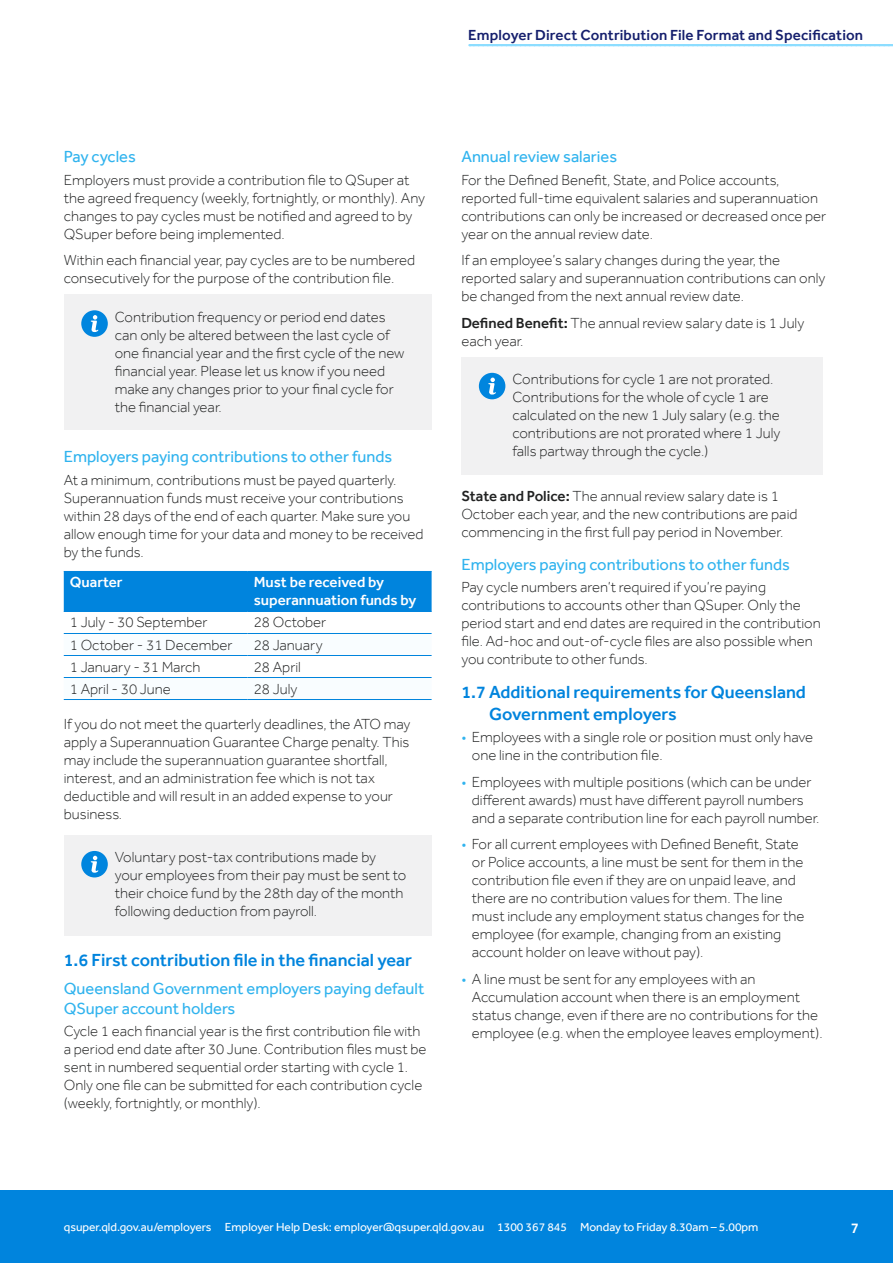
<style>
.page{position:relative;width:893px;height:1263px;background:#fff}
.page>*{position:absolute;margin:0;border:0;box-sizing:border-box;transform-origin:0 0}
.t1{font:500 18px/21.6px "Effra";color:#0084dd}
.t2{font:16.5px/19.8px "Effra";color:#30b3ee}
.t3{font:300 15px/18px "Effra";color:#212222}
.t4{font:500 15px "Effra";letter-spacing:.01em;color:#151f6d}
.t5{font:500 15px/18px "Effra";color:#fff}
.t6{font:12px "Effra";color:#fff}
.s1{font-weight:500}
.s2{color:#30b3ee}
</style>
<div class="page">
<div style="left:0;top:1191px;width:893px;height:72px;background:#0084dd"></div>
<div style="left:64px;top:295px;width:368px;height:135px;background:#f1f1f2"></div>
<div style="left:81px;top:310px;width:27px;height:27px;background:#0085de;border-radius:50%"></div>
<svg style="left:91px;top:315px;width:7px;height:17px"></svg>
<div style="left:64px;top:572px;width:368px;height:39px;background:#0084dd"></div>
<hr style="left:64px;top:571px;width:184px;height:1px;background:#0084dd">
<hr style="left:248px;top:571px;width:184px;height:1px;background:#0084dd">
<hr style="left:64px;top:611px;width:184px;height:1px;background:#0084dd">
<hr style="left:248px;top:611px;width:184px;height:1px;background:#0084dd">
<hr style="left:64px;top:633px;width:184px;height:1px;background:#0084dd">
<hr style="left:248px;top:633px;width:184px;height:1px;background:#0084dd">
<hr style="left:64px;top:655px;width:184px;height:1px;background:#0084dd">
<hr style="left:248px;top:655px;width:184px;height:1px;background:#0084dd">
<hr style="left:64px;top:677px;width:184px;height:1px;background:#0084dd">
<hr style="left:248px;top:677px;width:184px;height:1px;background:#0084dd">
<hr style="left:64px;top:699px;width:184px;height:1px;background:#0084dd">
<hr style="left:248px;top:699px;width:184px;height:1px;background:#0084dd">
<div style="left:64px;top:835px;width:368px;height:101px;background:#f1f1f2"></div>
<div style="left:81px;top:851px;width:27px;height:26px;background:#0085de;border-radius:50%"></div>
<svg style="left:91px;top:856px;width:7px;height:17px"></svg>
<div style="left:461px;top:357px;width:362px;height:118px;background:#f1f1f2"></div>
<div style="left:479px;top:373px;width:26px;height:26px;background:#0085de;border-radius:50%"></div>
<svg style="left:488px;top:378px;width:8px;height:17px"></svg>
<svg style="left:469px;top:44px;width:424px;height:2px"></svg>
<p class="t4" style="left:468px;top:26px;width:396px">Employer Direct Contribution File Format and Specification</p>
<p class="t2" style="left:64px;top:147px;width:74px">Pay cycles</p>
<p class="t3" style="left:64px;top:170px;width:363px">Employers must provide a contribution file to QSuper at the agreed frequency (weekly, fortnightly, or monthly). Any changes to pay cycles must be notified and agreed to by QSuper before being implemented.</p>
<p class="t3" style="left:64px;top:251px;width:353px">Within each financial year, pay cycles are to be numbered consecutively for the purpose of the contribution file.</p>
<p class="t3" style="left:115px;top:307px;width:291px">Contribution frequency or period end dates can only be altered between the last cycle of one financial year and the first cycle of the new financial year. Please let us know if you need make any changes prior to your final cycle for the financial year.</p>
<p class="t2" style="left:64px;top:447px;width:330px">Employers paying contributions to other funds</p>
<p class="t3" style="left:64px;top:470px;width:361px">At a minimum, contributions must be payed quarterly.<br>Superannuation funds must receive your contributions within 28 days of the end of each quarter. Make sure you allow enough time for your data and money to be received by the funds.</p>
<p class="t5" style="left:70px;top:573px;width:54px">Quarter</p>
<p class="t5" style="left:254px;top:573px;width:164px">Must be received by superannuation funds by</p>
<p class="t3" style="left:70px;top:613px;width:139px">1 July - 30 September</p>
<p class="t3" style="left:254px;top:613px;width:74px">28 October</p>
<p class="t3" style="left:70px;top:635px;width:164px">1 October - 31 December</p>
<p class="t3" style="left:254px;top:635px;width:71px">28 January</p>
<p class="t3" style="left:70px;top:657px;width:132px">1 January - 31 March</p>
<p class="t3" style="left:254px;top:657px;width:49px">28 April</p>
<p class="t3" style="left:70px;top:679px;width:103px">1 April - 30 June</p>
<p class="t3" style="left:254px;top:679px;width:45px">28 July</p>
<p class="t3" style="left:64px;top:715px;width:348px">If you do not meet the quarterly deadlines, the ATO may apply a Superannuation Guarantee Charge penalty. This may include the superannuation guarantee shortfall, interest, and an administration fee which is not tax deductible and will result in an added expense to your business.</p>
<p class="t3" style="left:115px;top:848px;width:293px">Voluntary post-tax contributions made by your employees from their pay must be sent to their choice fund by the 28th day of the month following deduction from payroll.</p>
<p class="t1" style="left:64px;top:949px;width:350px">1.6 First contribution file in the financial year</p>
<p class="t2" style="left:64px;top:979px;width:362px">Queensland Government employers paying default<br>QSuper account holders</p>
<p class="t3" style="left:64px;top:1022px;width:364px">Cycle 1 each financial year is the first contribution file with a period end date after 30 June. Contribution files must be sent in numbered sequential order starting with cycle 1.<br>Only one file can be submitted for each contribution cycle (weekly, fortnightly, or monthly).</p>
<p class="t2" style="left:461px;top:147px;width:157px">Annual review salaries</p>
<p class="t3" style="left:461px;top:170px;width:366px">For the Defined Benefit, State, and Police accounts, reported full-time equivalent salaries and superannuation contributions can only be increased or decreased once per year on the annual review date.</p>
<p class="t3" style="left:461px;top:251px;width:365px">If an employee’s salary changes during the year, the reported salary and superannuation contributions can only be changed from the next annual review date.</p>
<p class="t3" style="left:461px;top:313px;width:344px"><span class="s1">Defined Benefit:</span> The annual review salary date is 1 July each year.</p>
<p class="t3" style="left:512px;top:370px;width:270px">Contributions for cycle 1 are not prorated.<br>Contributions for the whole of cycle 1 are calculated on the new 1 July salary (e.g. the contributions are not prorated where 1 July falls partway through the cycle.)</p>
<p class="t3" style="left:461px;top:487px;width:338px"><span class="s1">State and Police:</span> The annual review salary date is 1<br>October each year, and the new contributions are paid commencing in the first full pay period in November.</p>
<p class="t2" style="left:461px;top:554px;width:330px">Employers paying contributions to other funds</p>
<p class="t3" style="left:461px;top:578px;width:361px">Pay cycle numbers aren’t required if you’re paying contributions to accounts other than QSuper. Only the period start and end dates are required in the contribution file. Ad-hoc and out-of-cycle files are also possible when you contribute to other funds.</p>
<p class="t1" style="left:489px;top:681px;width:318px;text-indent:-28px">1.7 Additional requirements for Queensland<br>Government employers</p>
<p class="t3" style="left:472px;top:728px;width:343px;text-indent:-11px"><span class="s2">•</span> Employees with a single role or position must only have one line in the contribution file.</p>
<p class="t3" style="left:472px;top:772px;width:349px;text-indent:-11px"><span class="s2">•</span> Employees with multiple positions (which can be under different awards) must have different payroll numbers and a separate contribution line for each payroll number.</p>
<p class="t3" style="left:472px;top:835px;width:334px;text-indent:-11px"><span class="s2">•</span> For all current employees with Defined Benefit, State or Police accounts, a line must be sent for them in the contribution file even if they are on unpaid leave, and there are no contribution values for them. The line must include any employment status changes for the employee (for example, changing from an existing account holder on leave without pay).</p>
<p class="t3" style="left:472px;top:969px;width:352px;text-indent:-11px"><span class="s2">•</span> A line must be sent for any employees with an Accumulation account when there is an employment status change, even if there are no contributions for the employee (e.g. when the employee leaves employment).</p>
<p class="t6" style="left:64px;top:1220px;width:696px">qsuper.qld.gov.au/employers Employer Help Desk: employer@qsuper.qld.gov.au 1300 367 845 Monday to Friday 8.30am – 5.00pm</p>
<p class="t5" style="left:851px;top:1219px;width:10px">7</p>
</div>
